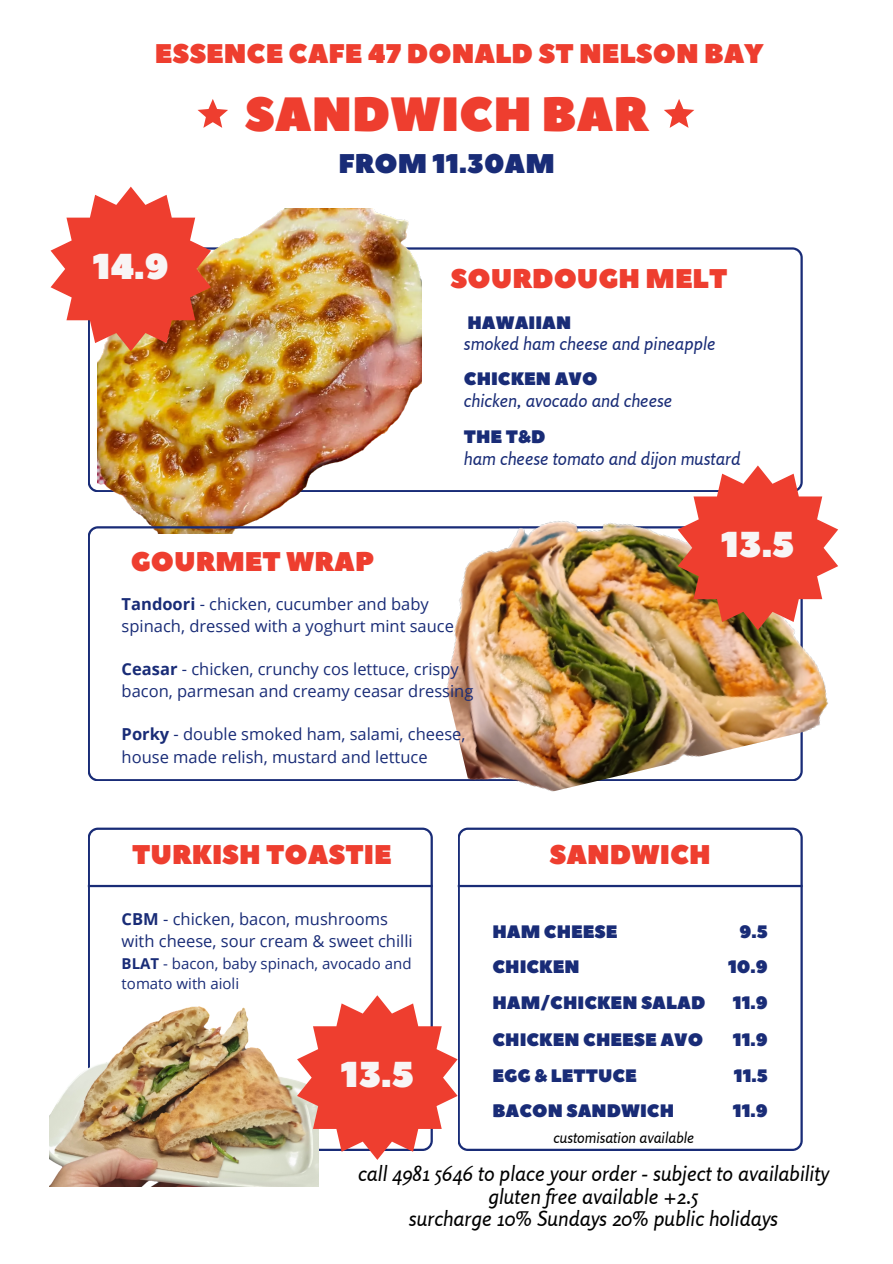
<style>
.page{position:relative;width:893px;height:1264px;background:#fff}
.page>*{position:absolute;margin:0;border:0;box-sizing:border-box;transform-origin:0 0}
.t1{font:48px "Peace Sans";color:#ee3e2f}
.t2{font:36px "Peace Sans";color:#f8f5f5}
.t3{font:27px "Peace Sans";color:#ee3e2f}
.t4{font:27px "Peace Sans";color:#192c77}
.t5{font:italic 21px/22.2px "Rosario";color:#000;text-align:center}
.t6{font:18px "Peace Sans";color:#192c77}
.t7{font:italic 18px "Rosario";color:#192c77}
.t8{font:16.5px/22.5px "Open Sans";color:#192c77}
.t9{font:15px/20.2px "Open Sans";color:#192c77}
.t10{font:italic 15px "Rosario";color:#000}
.s1{font-weight:700}
</style>
<div class="page">
<svg style="left:197px;top:99px;width:31px;height:29px"></svg>
<svg style="left:664px;top:99px;width:30px;height:29px"></svg>
<svg style="left:88px;top:247px;width:714px;height:245px"></svg>
<svg style="left:457px;top:827px;width:345px;height:323px"></svg>
<svg style="left:88px;top:827px;width:344px;height:178px"></svg>
<hr style="left:457px;top:884px;width:345px;height:3px;background:#192c77">
<hr style="left:88px;top:884px;width:344px;height:3px;background:#192c77">
<img style="left:49px;top:1005px;width:269px;height:181px">
<img style="left:97px;top:209px;width:324px;height:317px">
<svg style="left:51px;top:187px;width:160px;height:164px"></svg>
<svg style="left:88px;top:526px;width:325px;height:255px"></svg>
<img style="left:413px;top:463px;width:415px;height:329px">
<svg style="left:677px;top:465px;width:161px;height:165px"></svg>
<svg style="left:297px;top:995px;width:160px;height:164px"></svg>
<h2 class="t3" style="left:155px;top:35px;width:610px">ESSENCE CAFE 47 DONALD ST NELSON BAY</h2>
<h6 class="t2" style="left:93px;top:242px;width:77px">14.9</h6>
<p class="t1" style="left:245px;top:83px;width:405px">SANDWICH BAR</p>
<p class="t4" style="left:338px;top:146px;width:218px">FROM 11.30AM</p>
<h3 class="t3" style="left:450px;top:261px;width:278px">SOURDOUGH MELT</h3>
<p class="t6" style="left:467px;top:310px;width:105px">HAWAIIAN</p>
<p class="t7" style="left:464px;top:332px;width:253px">smoked ham cheese and pineapple</p>
<p class="t6" style="left:464px;top:367px;width:135px">CHICKEN AVO</p>
<p class="t7" style="left:464px;top:389px;width:210px">chicken, avocado and cheese</p>
<p class="t6" style="left:464px;top:425px;width:83px">THE T&amp;D</p>
<p class="t7" style="left:464px;top:447px;width:278px">ham cheese tomato and dijon mustard</p>
<h3 class="t3" style="left:131px;top:543px;width:245px">GOURMET WRAP</h3>
<p class="t8" style="left:122px;top:592px;width:334px"><span class="s1">Tandoori</span> - chicken, cucumber and baby spinach, dressed with a yoghurt mint sauce</p>
<h2 class="t8" style="left:122px;top:657px;width:353px"><span class="s1">Ceasar</span> - chicken, crunchy cos lettuce, crispy bacon, parmesan and creamy ceasar dressing</h2>
<p class="t8" style="left:122px;top:722px;width:345px"><span class="s1">Porky</span> - double smoked ham, salami, cheese, house made relish, mustard and lettuce</p>
<h3 class="t2" style="left:721px;top:521px;width:75px">13.5</h3>
<h6 class="t3" style="left:132px;top:837px;width:261px">TURKISH TOASTIE</h6>
<h6 class="t3" style="left:549px;top:837px;width:163px">SANDWICH</h6>
<h1 class="t8" style="left:122px;top:907px;width:292px"><span class="s1">CBM</span> - chicken, bacon, mushrooms with cheese, sour cream &amp; sweet chilli</h1>
<h1 class="t9" style="left:122px;top:952px;width:291px"><span class="s1">BLAT</span> - bacon, baby spinach, avocado and tomato with aioli</h1>
<h5 class="t2" style="left:341px;top:1050px;width:75px">13.5</h5>
<h3 class="t6" style="left:492px;top:919px;width:127px">HAM CHEESE</h3>
<h6 class="t6" style="left:492px;top:955px;width:89px">CHICKEN</h6>
<h5 class="t6" style="left:492px;top:991px;width:214px">HAM/CHICKEN SALAD</h5>
<h5 class="t6" style="left:492px;top:1027px;width:212px">CHICKEN CHEESE AVO</h5>
<h3 class="t6" style="left:492px;top:1063px;width:146px">EGG &amp; LETTUCE</h3>
<h5 class="t6" style="left:492px;top:1099px;width:183px">BACON SANDWICH</h5>
<p class="t10" style="left:553px;top:1128px;width:142px">customisation available</p>
<h5 class="t6" style="left:739px;top:919px;width:30px">9.5</h5>
<h5 class="t6" style="left:728px;top:955px;width:41px">10.9</h5>
<h5 class="t6" style="left:732px;top:991px;width:36px">11.9</h5>
<h5 class="t6" style="left:732px;top:1027px;width:36px">11.9</h5>
<h5 class="t6" style="left:733px;top:1063px;width:35px">11.5</h5>
<h5 class="t6" style="left:732px;top:1099px;width:36px">11.9</h5>
<h5 class="t5" style="left:358px;top:1162px;width:472px">call 4981 5646 to place your order - subject to availability gluten free available +2.5<br>surcharge 10% Sundays 20% public holidays</h5>
</div>
